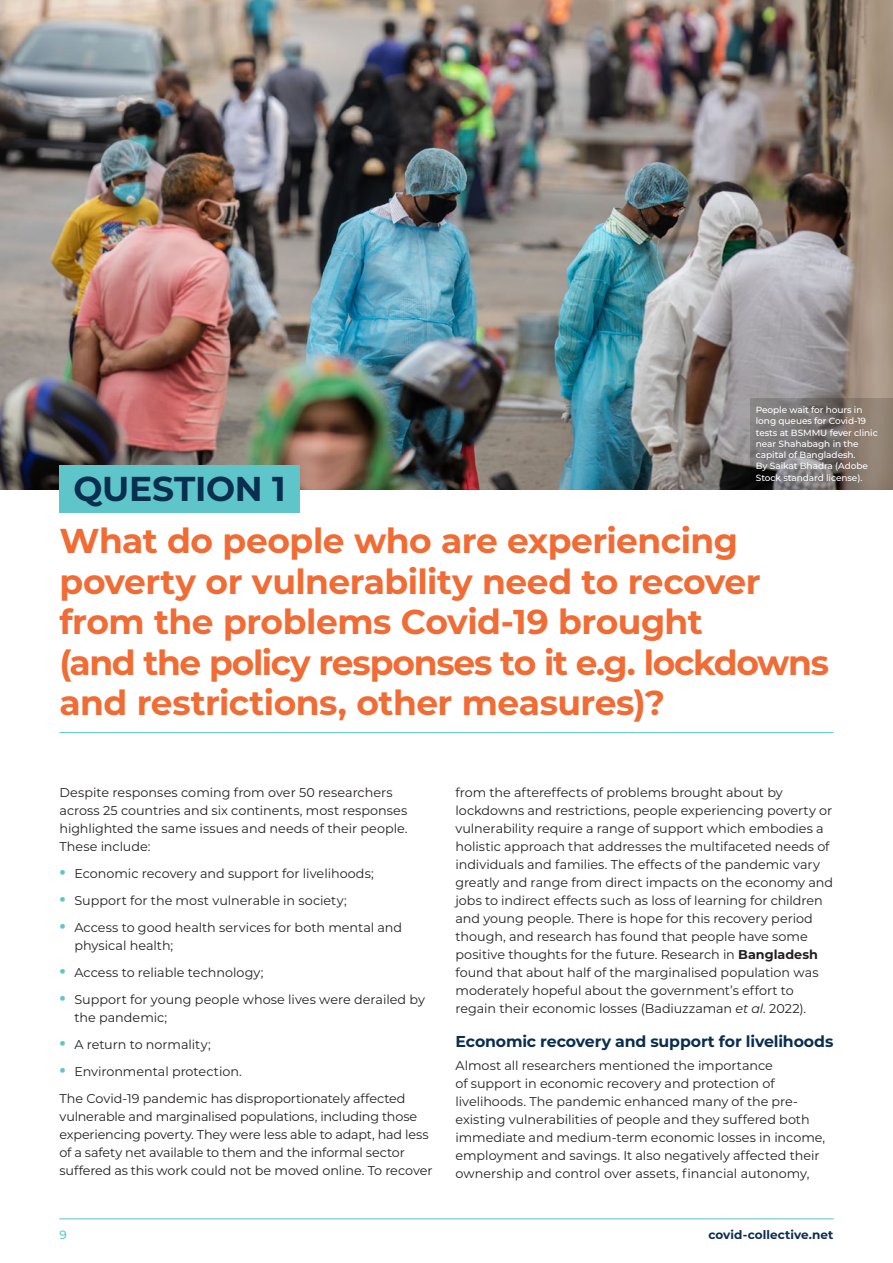
<style>
.page{position:relative;width:893px;height:1263px;background:#fff}
.page>*{position:absolute;margin:0;border:0;box-sizing:border-box;transform-origin:0 0}
.t1{font:700 34.5px/40.5px "Montserrat";letter-spacing:-.02em;color:#f06c34}
.t2{font:700 34.5px "Montserrat";letter-spacing:-.01em;color:#0a2e4f}
.t3{font:700 15.75px "Montserrat";letter-spacing:-.01em;color:#0a2e4f}
.t4{font:12.75px/18px "Montserrat";color:#231f20}
.t5{font:700 12px "Montserrat";letter-spacing:.005em;color:#0a2e4f}
.t6{font:500 12px "Montserrat";color:#5ec6ca}
.t7{font:500 9px/11.2px "Montserrat";letter-spacing:-.01em;color:#fff}
.s1{font-weight:800;font-size:16.5px;color:#5ec6ca}
.s2{font-weight:700}
.s3{font-style:italic}
</style>
<div class="page">
<img style="left:0;top:0;width:893px;height:489px">
<hr style="left:60px;top:732px;width:773px;height:1px;background:#5ec6ca">
<hr style="left:60px;top:1218px;width:773px;height:1px;background:#5ec6ca">
<div style="left:60px;top:465px;width:240px;height:48px;background:#5ec6ca"></div>
<svg style="left:750px;top:398px;width:143px;height:91px"></svg>
<h1 class="t2" style="left:74px;top:464px;width:214px">QUESTION 1</h1>
<p class="t7" style="left:756px;top:404px;width:123px">People wait for hours in long queues for Covid-19 tests at BSMMU fever clinic near Shahabagh in the capital of Bangladesh.<br>By Saikat Bhadra (Adobe<br>Stock standard license).</p>
<h1 class="t1" style="left:60px;top:519px;width:771px">What do people who are experiencing poverty or vulnerability need to recover from the problems Covid-19 brought<br>(and the policy responses to it e.g. lockdowns and restrictions, other measures)?</h1>
<p class="t4" style="left:60px;top:783px;width:349px">Despite responses coming from over 50 researchers across 25 countries and six continents, most responses highlighted the same issues and needs of their people.<br>These include:</p>
<p class="t4" style="left:60px;top:864px;width:316px"><span class="s1">•</span> Economic recovery and support for livelihoods;</p>
<p class="t4" style="left:60px;top:891px;width:289px"><span class="s1">•</span> Support for the most vulnerable in society;</p>
<p class="t4" style="left:74px;top:918px;width:329px;text-indent:-15px"><span class="s1">•</span> Access to good health services for both mental and physical health;</p>
<p class="t4" style="left:60px;top:963px;width:205px"><span class="s1">•</span> Access to reliable technology;</p>
<p class="t4" style="left:74px;top:990px;width:352px;text-indent:-15px"><span class="s1">•</span> Support for young people whose lives were derailed by the pandemic;</p>
<p class="t4" style="left:60px;top:1035px;width:153px"><span class="s1">•</span> A return to normality;</p>
<p class="t4" style="left:60px;top:1057px;width:347px;line-height:27px"><span class="s1">•</span> Environmental protection.<br>The Covid-19 pandemic has disproportionately affected</p>
<p class="t4" style="left:60px;top:1107px;width:375px">vulnerable and marginalised populations, including those experiencing poverty. They were less able to adapt, had less of a safety net available to them and the informal sector suffered as this work could not be moved online. To recover</p>
<p class="t4" style="left:455px;top:783px;width:379px">from the aftereffects of problems brought about by lockdowns and restrictions, people experiencing poverty or vulnerability require a range of support which embodies a holistic approach that addresses the multifaceted needs of individuals and families. The effects of the pandemic vary greatly and range from direct impacts on the economy and jobs to indirect effects such as loss of learning for children and young people. There is hope for this recovery period though, and research has found that people have some positive thoughts for the future. Research in <span class="s2">Bangladesh </span>found that about half of the marginalised population was moderately hopeful about the government’s effort to regain their economic losses (Badiuzzaman <span class="s3">et al.</span> 2022).</p>
<p class="t3" style="left:455px;top:1030px;width:379px">Economic recovery and support for livelihoods</p>
<p class="t4" style="left:455px;top:1055px;width:371px">Almost all researchers mentioned the importance<br>of support in economic recovery and protection of livelihoods. The pandemic enhanced many of the pre&shy;existing vulnerabilities of people and they suffered both immediate and medium-term economic losses in income, employment and savings. It also negatively affected their ownership and control over assets, financial autonomy,</p>
<p class="t6" style="left:60px;top:1226px;width:9px">9</p>
<p class="t5" style="left:708px;top:1226px;width:127px">covid-collective.net</p>
</div>
